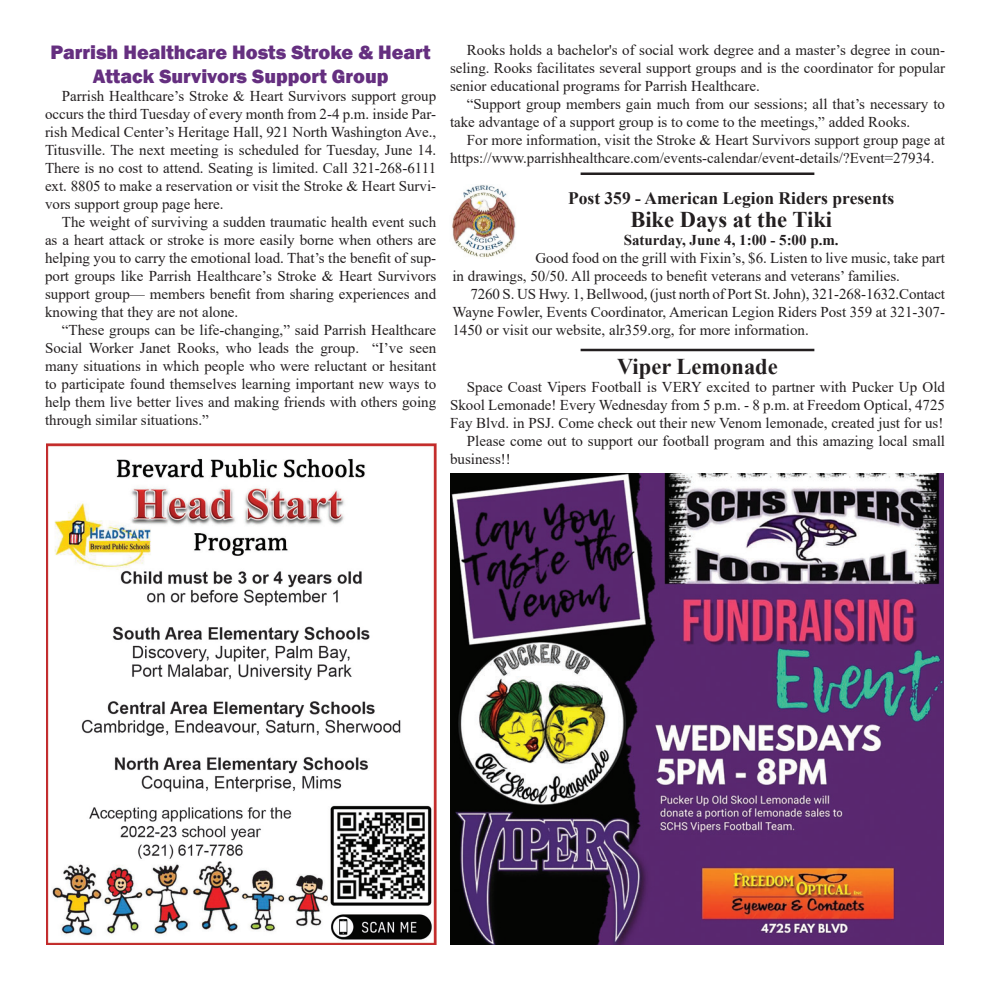
<style>
.page{position:relative;width:990px;height:990px;background:#fff}
.page>*{position:absolute;margin:0;border:0;box-sizing:border-box;transform-origin:0 0}
.t1{font:700 22.5px "Times New Roman";color:#231f20}
.t2{font:800 20px/23.8px "Franklin Gothic";color:#652f80;text-align:center}
.t3{font:700 17.5px "Times New Roman";color:#231f20}
.t4{font:15px/18px "Times New Roman";color:#231f20;text-align:justify}
.t5{font:700 15px "Times New Roman";color:#231f20}
</style>
<div class="page">
<hr style="left:581px;top:349px;width:233px;height:2px;background:#231f20">
<img style="left:450px;top:473px;width:494px;height:472px">
<img style="left:46px;top:444px;width:390px;height:501px">
<hr style="left:581px;top:172px;width:233px;height:3px;background:#231f20">
<img style="left:452px;top:185px;width:64px;height:72px">
<h2 class="t2" style="left:50px;top:40px;width:382px">Parrish Healthcare Hosts Stroke &amp; Heart<br>Attack Survivors Support Group</h2>
<p class="t4" style="left:45px;top:87px;width:393px;text-indent:17px">Parrish Healthcare’s Stroke &amp; Heart Survivors support group occurs the third Tuesday of every month from 2-4 p.m. inside Par&shy;rish Medical Center’s Heritage Hall, 921 North Washington Ave., Titusville. The next meeting is scheduled for Tuesday, June 14.<br>There is no cost to attend. Seating is limited. Call 321-268-6111 ext. 8805 to make a reservation or visit the Stroke &amp; Heart Survi&shy;vors support group page here.</p>
<p class="t4" style="left:45px;top:213px;width:393px;text-indent:17px">The weight of surviving a sudden traumatic health event such as a heart attack or stroke is more easily borne when others are helping you to carry the emotional load. That’s the benefit of sup&shy;port groups like Parrish Healthcare’s Stroke &amp; Heart Survivors support group— members benefit from sharing experiences and knowing that they are not alone.</p>
<p class="t4" style="left:45px;top:321px;width:393px;text-indent:17px">“These groups can be life-changing,” said Parrish Healthcare Social Worker Janet Rooks, who leads the group. “I’ve seen many situations in which people who were reluctant or hesitant to participate found themselves learning important new ways to help them live better lives and making friends with others going through similar situations.”</p>
<p class="t4" style="left:450px;top:41px;width:497px;text-indent:17px">Rooks holds a bachelor's of social work degree and a master’s degree in coun&shy;seling. Rooks facilitates several support groups and is the coordinator for popular senior educational programs for Parrish Healthcare.</p>
<p class="t4" style="left:450px;top:95px;width:497px;text-indent:17px">“Support group members gain much from our sessions; all that’s necessary to take advantage of a support group is to come to the meetings,” added Rooks.</p>
<p class="t4" style="left:450px;top:131px;width:497px;text-indent:17px">For more information, visit the Stroke &amp; Heart Survivors support group page at https://www.parrishhealthcare.com/events-calendar/event-details/?Event=27934.</p>
<p class="t3" style="left:568px;top:189px;width:328px">Post 359 - American Legion Riders presents</p>
<h1 class="t1" style="left:630px;top:207px;width:203px">Bike Days at the Tiki</h1>
<p class="t5" style="left:624px;top:231px;width:217px">Saturday, June 4, 1:00 - 5:00 p.m.</p>
<p class="t4" style="left:452px;top:249px;width:494px;text-indent:83px">Good food on the grill with Fixin’s, $6. Listen to live music, take part in drawings, 50/50. All proceeds to benefit veterans and veterans’ families.</p>
<p class="t4" style="left:452px;top:285px;width:494px;text-indent:18px">7260 S. US Hwy. 1, Bellwood, (just north of Port St. John), 321-268-1632.Contact Wayne Fowler, Events Coordinator, American Legion Riders Post 359 at 321-307- 1450 or visit our website, alr359.org, for more information.</p>
<h1 class="t1" style="left:617px;top:354px;width:162px">Viper Lemonade</h1>
<p class="t4" style="left:467px;top:378px;width:480px">Space Coast Vipers Football is VERY excited to partner with Pucker Up Old</p>
<p class="t4" style="left:450px;top:396px;width:497px">Skool Lemonade! Every Wednesday from 5 p.m. - 8 p.m. at Freedom Optical, 4725</p>
<p class="t4" style="left:450px;top:414px;width:495px">Fay Blvd. in PSJ. Come check out their new Venom lemonade, created just for us!</p>
<p class="t4" style="left:467px;top:432px;width:480px">Please come out to support our football program and this amazing local small</p>
<p class="t4" style="left:450px;top:450px;width:62px">business!!</p>
</div>
